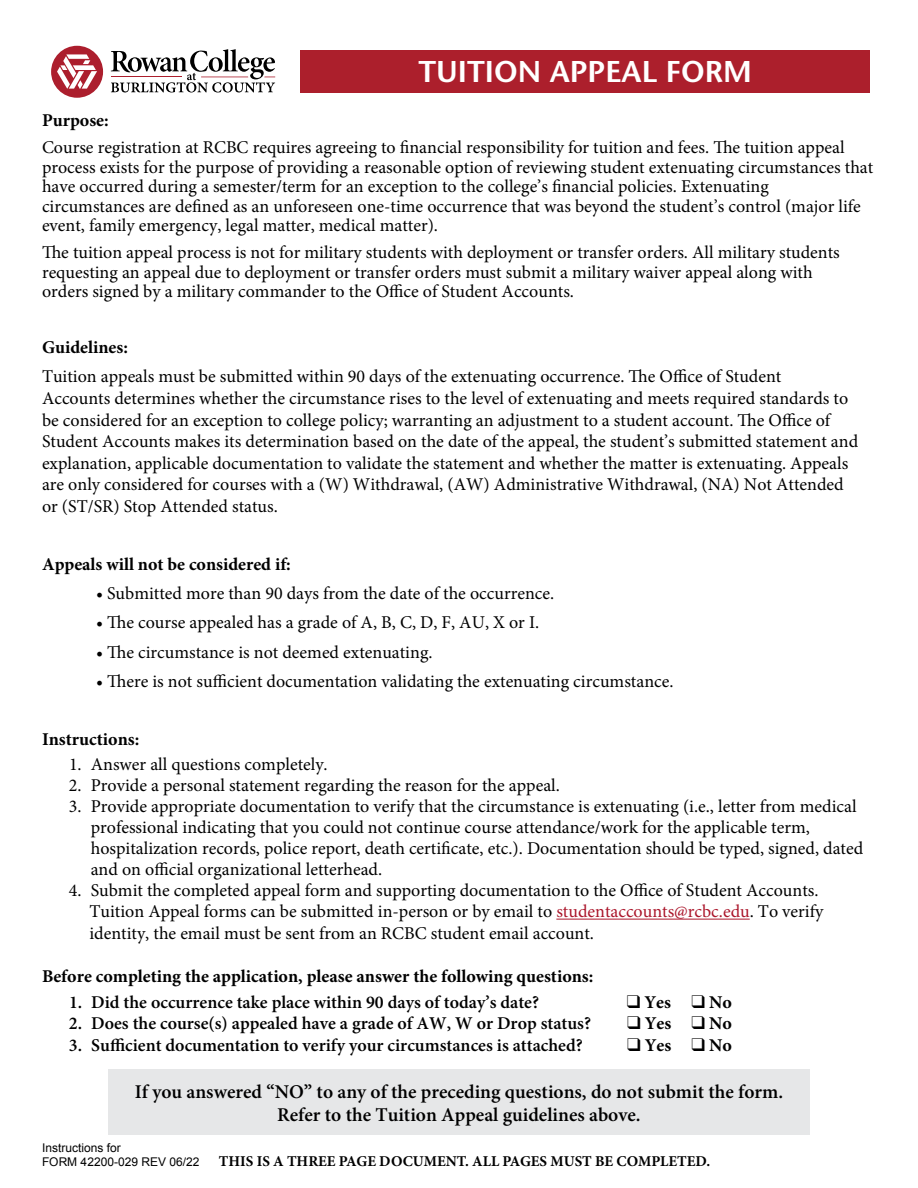
<style>
.page{position:relative;width:918px;height:1188px;background:#fff}
.page>*{position:absolute;margin:0;border:0;box-sizing:border-box;transform-origin:0 0}
.t1{font:600 30px "Stone Sans";color:#fff}
.t2{font:600 19.5px/23.4px "Minion Pro";color:#000;text-align:center}
.t3{font:18px/19.5px "Minion Pro";color:#000}
.t4{font:600 18px "Minion Pro";color:#000}
.t5{font:700 18px "Minion Pro";color:#000}
.t6{font:700 15px "Minion Pro";color:#000}
.t7{font:12px "Arial";color:#000}
.s1{color:#ab162b}
</style>
<div class="page">
<hr style="left:556px;top:919px;width:194px;height:1px;background:#ab162b">
<div style="left:300px;top:50px;width:570px;height:42px;background:#ac1f2c"></div>
<svg style="left:111px;top:49px;width:164px;height:43px"></svg>
<hr style="left:111px;top:77px;width:71px;height:1px;background:#ac1e2d">
<div style="left:51px;top:46px;width:52px;height:52px;background:#ac1e2d;border-radius:50%"></div>
<svg style="left:57px;top:54px;width:40px;height:35px"></svg>
<div style="left:108px;top:1070px;width:702px;height:65px;background:#e6e7e8"></div>
<p class="t1" style="left:418px;top:53px;width:335px">TUITION APPEAL FORM</p>
<p class="t5" style="left:42px;top:110px;width:68px">Purpose:</p>
<p class="t3" style="left:42px;top:138px;width:833px">Course registration at RCBC requires agreeing to financial responsibility for tuition and fees. The tuition appeal process exists for the purpose of providing a reasonable option of reviewing student extenuating circumstances that have occurred during a semester/term for an exception to the college’s financial policies. Extenuating circumstances are defined as an unforeseen one-time occurrence that was beyond the student’s control (major life event, family emergency, legal matter, medical matter).</p>
<p class="t3" style="left:42px;top:243px;width:799px">The tuition appeal process is not for military students with deployment or transfer orders. All military students requesting an appeal due to deployment or transfer orders must submit a military waiver appeal along with orders signed by a military commander to the Office of Student Accounts.</p>
<p class="t5" style="left:42px;top:337px;width:87px">Guidelines:</p>
<p class="t3" style="left:42px;top:366px;width:818px;line-height:21.6px">Tuition appeals must be submitted within 90 days of the extenuating occurrence. The Office of Student<br>Accounts determines whether the circumstance rises to the level of extenuating and meets required standards to be considered for an exception to college policy; warranting an adjustment to a student account. The Office of Student Accounts makes its determination based on the date of the appeal, the student’s submitted statement and explanation, applicable documentation to validate the statement and whether the matter is extenuating. Appeals are only considered for courses with a (W) Withdrawal, (AW) Administrative Withdrawal, (NA) Not Attended or (ST/SR) Stop Attended status.</p>
<p class="t5" style="left:42px;top:554px;width:250px">Appeals will not be considered if:</p>
<p class="t3" style="left:96px;top:584px;width:460px">• Submitted more than 90 days from the date of the occurrence.</p>
<p class="t3" style="left:96px;top:613px;width:445px">• The course appealed has a grade of A, B, C, D, F, AU, X or I.</p>
<p class="t3" style="left:96px;top:642px;width:338px">• The circumstance is not deemed extenuating.</p>
<p class="t3" style="left:96px;top:671px;width:579px">• There is not sufficient documentation validating the extenuating circumstance.</p>
<p class="t5" style="left:42px;top:728px;width:99px">Instructions:</p>
<p class="t3" style="left:69px;top:755px;width:260px">1. Answer all questions completely.</p>
<p class="t3" style="left:69px;top:776px;width:492px">2. Provide a personal statement regarding the reason for the appeal.</p>
<p class="t3" style="left:91px;top:796px;width:774px;line-height:21px;text-indent:-22px">3. Provide appropriate documentation to verify that the circumstance is extenuating (i.e., letter from medical professional indicating that you could not continue course attendance/work for the applicable term, hospitalization records, police report, death certificate, etc.). Documentation should be typed, signed, dated and on official organizational letterhead.</p>
<p class="t3" style="left:89px;top:880px;width:735px;line-height:21.3px;text-indent:-20px">4. Submit the completed appeal form and supporting documentation to the Office of Student Accounts.<br>Tuition Appeal forms can be submitted in-person or by email to <span class="s1">studentaccounts@rcbc.edu</span>. To verify identity, the email must be sent from an RCBC student email account.</p>
<p class="t5" style="left:42px;top:965px;width:553px">Before completing the application, please answer the following questions:</p>
<p class="t4" style="left:69px;top:989px;width:472px">1. Did the occurrence take place within 90 days of today’s date?</p>
<p class="t5" style="left:627px;top:991px;width:107px">❑ Yes ❑ No</p>
<p class="t4" style="left:69px;top:1011px;width:524px">2. Does the course(s) appealed have a grade of AW, W or Drop status?</p>
<p class="t5" style="left:627px;top:1013px;width:106px">❑ Yes ❑ No</p>
<p class="t4" style="left:69px;top:1033px;width:515px">3. Sufficient documentation to verify your circumstances is attached?</p>
<p class="t5" style="left:627px;top:1034px;width:106px">❑ Yes ❑ No</p>
<p class="t2" style="left:135px;top:1080px;width:650px">If you answered “NO” to any of the preceding questions, do not submit the form.<br>Refer to the Tuition Appeal guidelines above.</p>
<p class="t6" style="left:219px;top:1152px;width:493px">THIS IS A THREE PAGE DOCUMENT. ALL PAGES MUST BE COMPLETED.</p>
<p class="t7" style="left:42px;top:1140px;width:80px">Instructions for</p>
<p class="t7" style="left:42px;top:1154px;width:159px">FORM 42200-029 REV 06/22</p>
</div>
